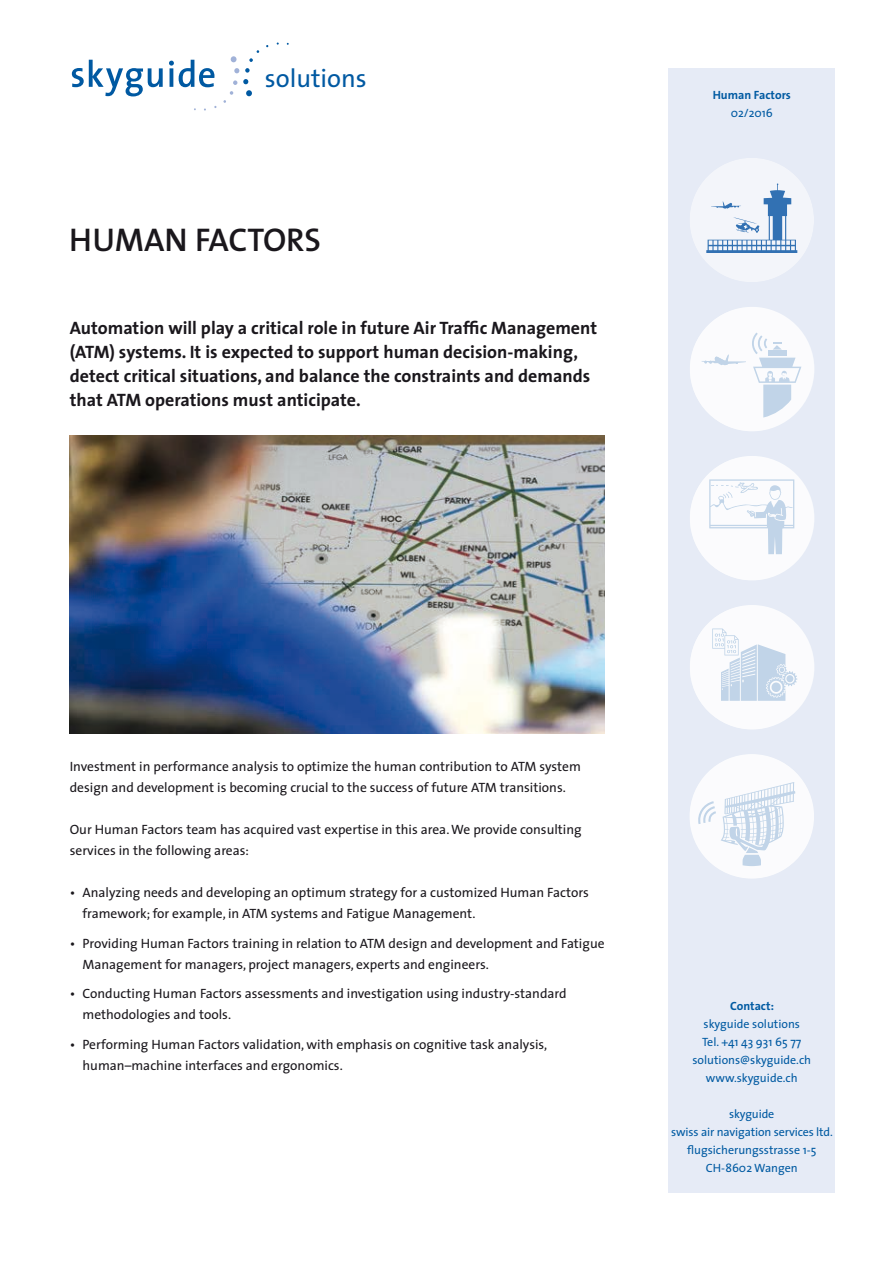
<style>
.page{position:relative;width:893px;height:1263px;background:#fff}
.page>*{position:absolute;margin:0;border:0;box-sizing:border-box;transform-origin:0 0}
.t1{font:600 33px "The Sans";letter-spacing:-.005em;color:#1a171c}
.t2{font:25.65px "The Sans B5 Plain";color:#0059a2}
.intro{font:700 18px/24px "The Sans";color:#1a171c}
.texte{font:13.5px/21px "The Sans";color:#1a171c}
.t3{font:12px "The Sans";color:#005aa2}
.t4{font:700 12px "The Sans";color:#005aa2}
</style>
<div class="page">
<div style="left:668px;top:68px;width:167px;height:1125px;background:#e6ebf6"></div>
<div style="left:690px;top:158px;width:124px;height:124px;background:#f3f5fa;border-radius:50%"></div>
<svg style="left:706px;top:183px;width:91px;height:70px"></svg>
<svg style="left:690px;top:307px;width:124px;height:124px;background:#f2f5fa"></svg>
<svg style="left:690px;top:456px;width:124px;height:124px;background:#f3f6fa"></svg>
<svg style="left:690px;top:778px;width:122px;height:100px"></svg>
<svg style="left:246px;top:90px;width:6px;height:6px"></svg>
<svg style="left:243px;top:79px;width:5px;height:5px"></svg>
<svg style="left:245px;top:68px;width:5px;height:5px"></svg>
<svg style="left:249px;top:50px;width:10px;height:12px"></svg>
<svg style="left:231px;top:56px;width:6px;height:6px"></svg>
<svg style="left:234px;top:68px;width:5px;height:5px"></svg>
<svg style="left:233px;top:80px;width:4px;height:5px"></svg>
<svg style="left:223px;top:91px;width:10px;height:12px"></svg>
<svg style="left:72px;top:60px;width:91px;height:36px"></svg>
<svg style="left:169px;top:60px;width:45px;height:27px"></svg>
<svg style="left:690px;top:754px;width:124px;height:124px;background:#eff3f8"></svg>
<svg style="left:690px;top:605px;width:124px;height:124px;background:#edf1f8"></svg>
<img style="left:70px;top:435px;width:535px;height:298px">
<p class="t2" style="left:265px;top:64px;width:104px">solutions</p>
<p class="t1" style="left:69px;top:213px;width:254px">HUMAN FACTORS</p>
<p class="intro" style="left:70px;top:316px;width:529px">Automation will play a critical role in future Air Traffic Management (ATM) systems. It is expected to support human decision-making, detect critical situations, and balance the constraints and demands that ATM operations must anticipate.</p>
<p class="t4" style="left:713px;top:85px;width:80px">Human Factors</p>
<p class="t3" style="left:731px;top:103px;width:44px">02/2016</p>
<p class="texte" style="left:70px;top:755px;width:513px">Investment in performance analysis to optimize the human contribution to ATM system design and development is becoming crucial to the success of future ATM transitions.</p>
<p class="texte" style="left:70px;top:818px;width:513px">Our Human Factors team has acquired vast expertise in this area. We provide consulting services in the following areas:</p>
<p class="texte" style="left:82px;top:881px;width:508px;text-indent:-13px">• Analyzing needs and developing an optimum strategy for a customized Human Factors framework; for example, in ATM systems and Fatigue Management.</p>
<p class="texte" style="left:82px;top:932px;width:524px;text-indent:-13px">• Providing Human Factors training in relation to ATM design and development and Fatigue<br>Management for managers, project managers, experts and engineers.</p>
<p class="texte" style="left:82px;top:982px;width:486px;text-indent:-13px">• Conducting Human Factors assessments and investigation using industry-standard methodologies and tools.</p>
<p class="texte" style="left:82px;top:1033px;width:466px;text-indent:-13px">• Performing Human Factors validation, with emphasis on cognitive task analysis, human–machine interfaces and ergonomics.</p>
<p class="t4" style="left:730px;top:996px;width:45px">Contact:</p>
<p class="t3" style="left:704px;top:1014px;width:98px">skyguide solutions</p>
<p class="t3" style="left:702px;top:1032px;width:101px">Tel. +41 43 931 65 77</p>
<p class="t3" style="left:692px;top:1050px;width:120px">solutions@skyguide.ch</p>
<p class="t3" style="left:706px;top:1068px;width:93px">www.skyguide.ch</p>
<p class="t3" style="left:729px;top:1104px;width:47px">skyguide</p>
<p class="t3" style="left:671px;top:1122px;width:163px">swiss air navigation services ltd.</p>
<p class="t3" style="left:687px;top:1140px;width:131px">flugsicherungsstrasse 1-5</p>
<p class="t3" style="left:706px;top:1158px;width:94px">CH-8602 Wangen</p>
</div>
